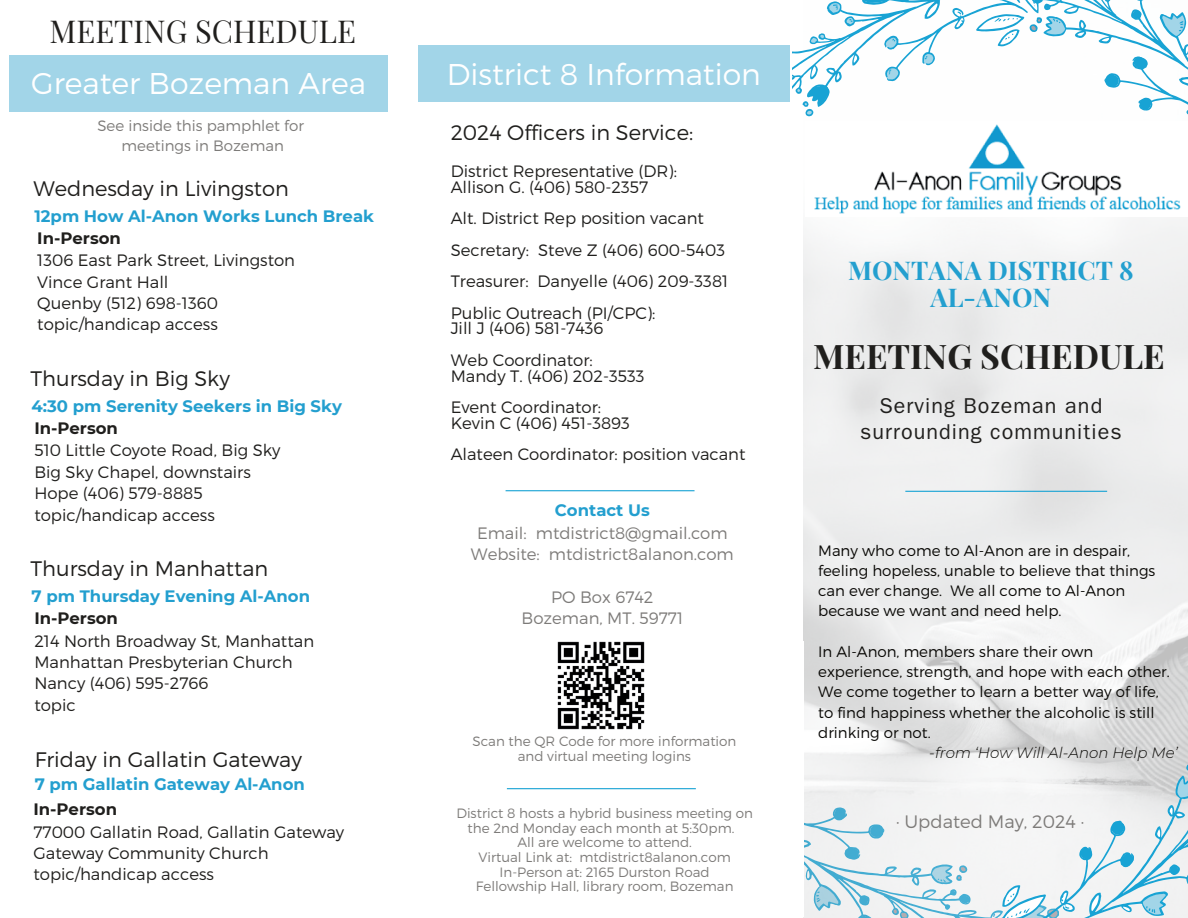
<style>
.page{position:relative;width:1188px;height:918px;background:#fff}
.page>*{position:absolute;margin:0;border:0;box-sizing:border-box;transform-origin:0 0}
.t1{font:700 33.9px "Playfair Display";color:#201f1d}
.t2{font:30.9px "Playfair Display";color:#201f1d}
.t3{font:300 30px "Montserrat";color:#fff}
.t4{font:700 25.8px/27px "Playfair Display";color:#239fcf;text-align:center}
.t5{font:21.6px/25.8px ".F0 x 427 a 730";letter-spacing:.05em;color:#201f1d;text-align:center}
.t6{font:300 21px "Montserrat";color:#201f1d}
.t7{font:300 18px "Montserrat";color:#7d7b79}
.t8{font:300 16.5px/21.3px "Montserrat";color:#201f1d}
.t9{font:700 16.5px "Montserrat";color:#239fcf}
.t10{font:300 16.5px/21.3px "Montserrat";color:#7d7b79;text-align:center}
.t11{font:700 16.5px "Montserrat";color:#201f1d}
.t12{font:300 15px/20.2px "Montserrat";color:#080704}
.t13{font:300 15px/19.2px "Montserrat";color:#7d7b79;text-align:center}
.t14{font:italic 300 15px "Montserrat";color:#080704}
.t15{font:300 13.5px/14.7px "Montserrat";color:#7d7b79;text-align:center}
</style>
<div class="page">
<img style="left:804px;top:217px;width:384px;height:701px">
<svg style="left:829px;top:1px;width:11px;height:12px"></svg>
<svg style="left:792px;top:34px;width:48px;height:82px"></svg>
<svg style="left:991px;top:710px;width:197px;height:208px"></svg>
<svg style="left:846px;top:0;width:342px;height:115px"></svg>
<img style="left:814px;top:124px;width:367px;height:90px">
<div style="left:9px;top:55px;width:379px;height:56px;background:#a2d5e8"></div>
<hr style="left:905px;top:491px;width:202px;height:1px;background:#18a3d4">
<div style="left:418px;top:46px;width:372px;height:56px;background:#a2d5e8"></div>
<hr style="left:506px;top:490px;width:189px;height:1px;background:#18a3d4">
<img style="left:557px;top:641px;width:88px;height:89px">
<hr style="left:507px;top:788px;width:189px;height:1px;background:#18a3d4">
<h2 class="t2" style="left:50px;top:8px;width:308px">MEETING SCHEDULE</h2>
<h3 class="t3" style="left:31px;top:66px;width:336px">Greater Bozeman Area</h3>
<p class="t13" style="left:97px;top:116px;width:208px">See inside this pamphlet for meetings in Bozeman</p>
<p class="t6" style="left:33px;top:176px;width:257px">Wednesday in Livingston</p>
<p class="t9" style="left:34px;top:204px;width:341px">12pm How Al-Anon Works Lunch Break</p>
<p class="t11" style="left:37px;top:226px;width:85px">In-Person</p>
<p class="t8" style="left:37px;top:249px;width:259px">1306 East Park Street, Livingston<br>Vince Grant Hall<br>Quenby (512) 698-1360 topic/handicap access</p>
<p class="t6" style="left:30px;top:366px;width:201px">Thursday in Big Sky</p>
<p class="t9" style="left:32px;top:394px;width:312px">4:30 pm Serenity Seekers in Big Sky</p>
<p class="t11" style="left:34px;top:416px;width:85px">In-Person</p>
<p class="t8" style="left:34px;top:440px;width:248px">510 Little Coyote Road, Big Sky<br>Big Sky Chapel, downstairs<br>Hope (406) 579-8885 topic/handicap access</p>
<p class="t6" style="left:30px;top:556px;width:239px">Thursday in Manhattan</p>
<p class="t9" style="left:32px;top:584px;width:280px">7 pm Thursday Evening Al-Anon</p>
<p class="t11" style="left:34px;top:606px;width:85px">In-Person</p>
<p class="t8" style="left:34px;top:630px;width:281px">214 North Broadway St, Manhattan<br>Manhattan Presbyterian Church<br>Nancy (406) 595-2766<br>topic</p>
<p class="t6" style="left:35px;top:746px;width:269px">Friday in Gallatin Gateway</p>
<p class="t9" style="left:35px;top:772px;width:272px">7 pm Gallatin Gateway Al-Anon</p>
<p class="t11" style="left:33px;top:797px;width:85px">In-Person</p>
<p class="t8" style="left:33px;top:821px;width:312px">77000 Gallatin Road, Gallatin Gateway<br>Gateway Community Church topic/handicap access</p>
<h3 class="t3" style="left:447px;top:56px;width:315px">District 8 Information</h3>
<p class="t6" style="left:451px;top:119px;width:244px">2024 Officers in Service:</p>
<p class="t8" style="left:451px;top:163px;width:228px;line-height:15.8px">District Representative (DR):<br>Allison G. (406) 580-2357</p>
<p class="t8" style="left:451px;top:202px;width:279px;line-height:31.5px">Alt. District Rep position vacant Secretary: Steve Z (406) 600-5403<br>Treasurer: Danyelle (406) 209-3381<br>Public Outreach (PI/CPC):</p>
<p class="t8" style="left:451px;top:313px;width:154px;line-height:31.5px">Jill J (406) 581-7436<br>Web Coordinator:</p>
<p class="t8" style="left:451px;top:360px;width:195px;line-height:31.5px">Mandy T. (406) 202-3533<br>Event Coordinator:</p>
<p class="t8" style="left:451px;top:407px;width:296px;line-height:31.5px">Kevin C (406) 451-3893<br>Alateen Coordinator: position vacant</p>
<p class="t9" style="left:555px;top:498px;width:96px">Contact Us</p>
<p class="t10" style="left:471px;top:522px;width:264px">Email: mtdistrict8@gmail.com<br>Website: mtdistrict8alanon.com</p>
<p class="t10" style="left:522px;top:586px;width:163px">PO Box 6742<br>Bozeman, MT. 59771</p>
<p class="t15" style="left:472px;top:734px;width:265px">Scan the QR Code for more information and virtual meeting logins</p>
<p class="t15" style="left:456px;top:806px;width:298px">District 8 hosts a hybrid business meeting on the 2nd Monday each month at 5:30pm.<br>All are welcome to attend.<br>Virtual Link at: mtdistrict8alanon.com In-Person at: 2165 Durston Road<br>Fellowship Hall, library room, Bozeman</p>
<h3 class="t4" style="left:848px;top:255px;width:287px">MONTANA DISTRICT 8<br>AL-ANON</h3>
<h1 class="t1" style="left:813px;top:330px;width:353px">MEETING SCHEDULE</h1>
<h3 class="t5" style="left:860px;top:394px;width:263px">Serving Bozeman and surrounding communities</h3>
<p class="t12" style="left:818px;top:540px;width:339px">Many who come to Al-Anon are in despair, feeling hopeless, unable to believe that things can ever change. We all come to Al-Anon because we want and need help.</p>
<p class="t12" style="left:818px;top:641px;width:353px">In Al-Anon, members share their own experience, strength, and hope with each other.<br>We come together to learn a better way of life, to find happiness whether the alcoholic is still drinking or not.</p>
<p class="t14" style="left:929px;top:743px;width:250px">-from ‘How Will Al-Anon Help Me’</p>
<p class="t7" style="left:896px;top:810px;width:190px">· Updated May, 2024 ·</p>
</div>
